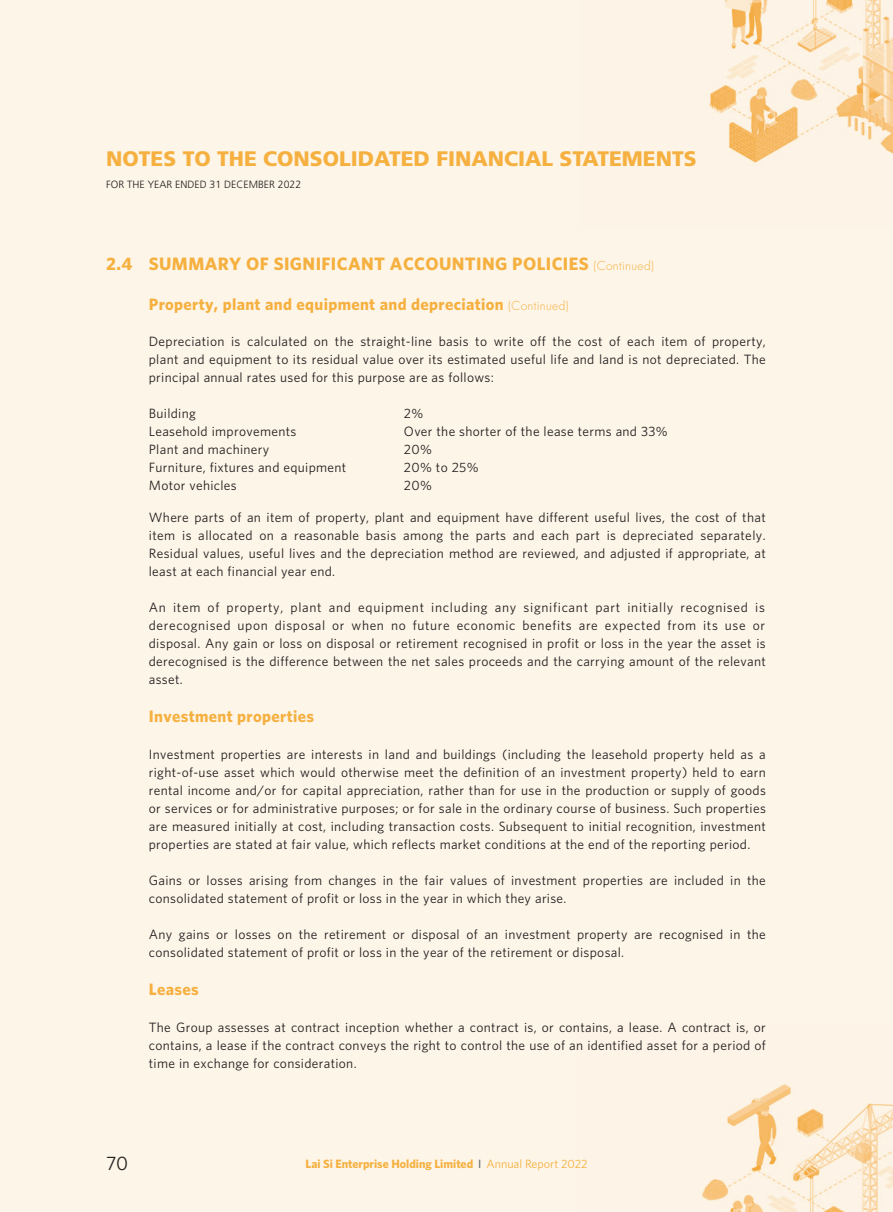
<style>
.page{position:relative;width:893px;height:1212px;background:#fdf5e8}
.page>*{position:absolute;margin:0;border:0;box-sizing:border-box;transform-origin:0 0}
.t1{font:900 21px "Frutiger LT Std";color:#f5b03f}
.t2{font:19.5px "Whitney";color:#231f20}
.t3{font:700 18px "Whitney";letter-spacing:.02em;color:#f5b03f}
.t4{font:700 16.5px "Whitney";letter-spacing:.02em;color:#f5b03f}
.t5{font:13.5px/18px "Whitney";letter-spacing:.025em;color:#231f20;text-align:justify}
.t6{font:700 12px "Whitney";color:#f5b03f}
.t7{font:300 10.5px "Frutiger LT Std";color:#231f20}
.s1{font-family:"Futura Std";font-weight:300;font-size:12px}
.s2{font-weight:500;color:#6c6d70}
.s3{font-weight:400}
</style>
<div class="page">
<img style="left:709px;top:0;width:184px;height:163px">
<img style="left:701px;top:1084px;width:192px;height:128px">
<h1 class="t1" style="left:106px;top:146px;width:592px">NOTES TO THE CONSOLIDATED FINANCIAL STATEMENTS</h1>
<p class="t7" style="left:106px;top:178px;width:196px">FOR THE YEAR ENDED 31 DECEMBER 2022</p>
<h3 class="t3" style="left:106px;top:252px;width:549px">2.4 SUMMARY OF SIGNIFICANT ACCOUNTING POLICIES <span class="s1">(Continued)</span></h3>
<p class="t4" style="left:149px;top:293px;width:421px">Property, plant and equipment and depreciation <span class="s1">(Continued)</span></p>
<p class="t5" style="left:149px;top:332px;width:619px">Depreciation is calculated on the straight-line basis to write off the cost of each item of property, plant and equipment to its residual value over its estimated useful life and land is not depreciated. The principal annual rates used for this purpose are as follows:</p>
<p class="t5" style="left:149px;top:404px;width:49px">Building</p>
<p class="t5" style="left:404px;top:404px;width:21px">2%</p>
<p class="t5" style="left:149px;top:422px;width:149px">Leasehold improvements</p>
<p class="t5" style="left:404px;top:422px;width:265px">Over the shorter of the lease terms and 33%</p>
<p class="t5" style="left:149px;top:440px;width:122px">Plant and machinery</p>
<p class="t5" style="left:404px;top:440px;width:30px">20%</p>
<p class="t5" style="left:149px;top:458px;width:199px">Furniture, fixtures and equipment</p>
<p class="t5" style="left:404px;top:458px;width:76px">20% to 25%</p>
<p class="t5" style="left:149px;top:476px;width:90px">Motor vehicles</p>
<p class="t5" style="left:404px;top:476px;width:30px">20%</p>
<p class="t5" style="left:149px;top:507px;width:619px">Where parts of an item of property, plant and equipment have different useful lives, the cost of that item is allocated on a reasonable basis among the parts and each part is depreciated separately.<br>Residual values, useful lives and the depreciation method are reviewed, and adjusted if appropriate, at least at each financial year end.</p>
<p class="t5" style="left:149px;top:597px;width:618px">An item of property, plant and equipment including any significant part initially recognised is derecognised upon disposal or when no future economic benefits are expected from its use or disposal. Any gain or loss on disposal or retirement recognised in profit or loss in the year the asset is derecognised is the difference between the net sales proceeds and the carrying amount of the relevant asset.</p>
<p class="t4" style="left:149px;top:705px;width:167px">Investment properties</p>
<p class="t5" style="left:149px;top:745px;width:619px">Investment properties are interests in land and buildings (including the leasehold property held as a right-of-use asset which would otherwise meet the definition of an investment property) held to earn rental income and/or for capital appreciation, rather than for use in the production or supply of goods or services or for administrative purposes; or for sale in the ordinary course of business. Such properties are measured initially at cost, including transaction costs. Subsequent to initial recognition, investment properties are stated at fair value, which reflects market conditions at the end of the reporting period.</p>
<p class="t5" style="left:149px;top:870px;width:618px">Gains or losses arising from changes in the fair values of investment properties are included in the consolidated statement of profit or loss in the year in which they arise.</p>
<p class="t5" style="left:149px;top:924px;width:618px">Any gains or losses on the retirement or disposal of an investment property are recognised in the consolidated statement of profit or loss in the year of the retirement or disposal.</p>
<p class="t4" style="left:149px;top:978px;width:52px">Leases</p>
<p class="t5" style="left:149px;top:1018px;width:619px">The Group assesses at contract inception whether a contract is, or contains, a lease. A contract is, or contains, a lease if the contract conveys the right to control the use of an identified asset for a period of time in exchange for consideration.</p>
<h2 class="t2" style="left:106px;top:1150px;width:24px">70</h2>
<p class="t6" style="left:305px;top:1155px;width:284px">Lai Si Enterprise Holding Limited <span class="s2">I</span> <span class="s3">Annual Report 2022</span></p>
</div>
